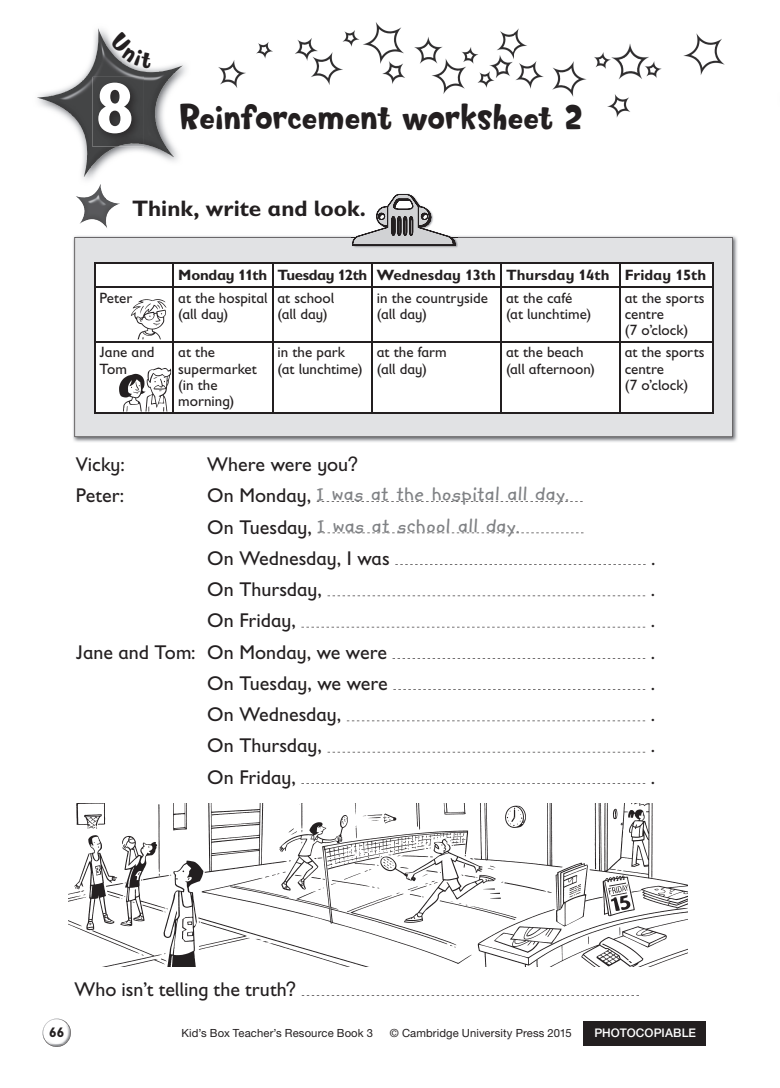
<style>
.page{position:relative;width:780px;height:1088px;background:#fff}
.page>*{position:absolute;margin:0;border:0;box-sizing:border-box;transform-origin:0 0}
.t1{font:700 72.5px "Gill Sans Infant Std";color:#fff}
.t2{font:32.5px "Softie";letter-spacing:-.01em;color:#231f20}
.t3{font:700 22.5px "Gill Sans Infant Std";color:#231f20}
.t4{font:700 21.25px/31.2px "Kidprint MT Std";letter-spacing:.05em;color:#808285}
.t5{font:20px "Gill Sans Infant Std";color:#231f20}
.t6{font:15px/16.2px "Gill Sans Infant Std";color:#231f20}
.t7{font:700 15px "Gill Sans Infant Std";letter-spacing:-.01em;color:#231f20}
.t8{font:700 13.75px "Gill Sans Infant Std";color:#231f20}
.t9{font:500 11.88px "Helvetica Neue LT Std";letter-spacing:.01em;color:#fff}
.t10{font:11.25px "Helvetica Neue LT Std";letter-spacing:.01em;color:#231f20}
.s1{font-family:"Helvetica Neue LT Std"}
.s2{font-family:"Gill Sans Infant Std";font-weight:400;font-size:20px;color:#231f20}
</style>
<div class="page">
<div style="left:583px;top:1020px;width:122px;height:25px;background:#231f20"></div>
<svg style="left:43px;top:1020px;width:28px;height:24px"></svg>
<img style="left:43px;top:1019px;width:21px;height:16px">
<img style="left:48px;top:1029px;width:23px;height:17px">
<img style="left:218px;top:22px;width:507px;height:96px">
<div style="left:504px;top:91px;width:33px;height:32px;background:#fff"></div>
<img style="left:73px;top:236px;width:665px;height:206px">
<div style="left:74px;top:237px;width:658px;height:200px;background:#e1e2e4"></div>
<img style="left:43px;top:28px;width:144px;height:157px">
<img style="left:37px;top:29px;width:61px;height:77px">
<svg style="left:95px;top:263px;width:617px;height:150px"></svg>
<hr style="left:94px;top:262px;width:79px;height:1px;background:#231f20">
<svg style="left:94px;top:263px;width:1px;height:24px"></svg>
<hr style="left:173px;top:262px;width:99px;height:1px;background:#231f20">
<svg style="left:173px;top:263px;width:1px;height:24px"></svg>
<hr style="left:272px;top:262px;width:100px;height:1px;background:#231f20">
<svg style="left:272px;top:263px;width:1px;height:24px"></svg>
<hr style="left:372px;top:262px;width:129px;height:1px;background:#231f20">
<svg style="left:371px;top:263px;width:1px;height:24px"></svg>
<hr style="left:501px;top:262px;width:118px;height:1px;background:#231f20">
<svg style="left:500px;top:263px;width:1px;height:24px"></svg>
<hr style="left:619px;top:262px;width:94px;height:1px;background:#231f20">
<svg style="left:619px;top:263px;width:1px;height:24px"></svg>
<svg style="left:712px;top:263px;width:1px;height:24px"></svg>
<hr style="left:94px;top:287px;width:79px;height:1px;background:#231f20">
<hr style="left:94px;top:288px;width:1px;height:54px;background:#231f20">
<hr style="left:173px;top:287px;width:99px;height:1px;background:#231f20">
<hr style="left:173px;top:288px;width:1px;height:54px;background:#231f20">
<hr style="left:272px;top:287px;width:100px;height:1px;background:#231f20">
<hr style="left:272px;top:288px;width:1px;height:54px;background:#231f20">
<hr style="left:372px;top:287px;width:129px;height:1px;background:#231f20">
<hr style="left:371px;top:288px;width:1px;height:54px;background:#231f20">
<hr style="left:501px;top:287px;width:118px;height:1px;background:#231f20">
<hr style="left:500px;top:288px;width:1px;height:54px;background:#231f20">
<hr style="left:619px;top:287px;width:94px;height:1px;background:#231f20">
<hr style="left:619px;top:288px;width:1px;height:54px;background:#231f20">
<hr style="left:712px;top:288px;width:1px;height:54px;background:#231f20">
<hr style="left:94px;top:342px;width:79px;height:1px;background:#231f20">
<hr style="left:94px;top:343px;width:1px;height:70px;background:#231f20">
<hr style="left:173px;top:342px;width:99px;height:1px;background:#231f20">
<hr style="left:173px;top:343px;width:1px;height:70px;background:#231f20">
<hr style="left:272px;top:342px;width:100px;height:1px;background:#231f20">
<hr style="left:272px;top:343px;width:1px;height:70px;background:#231f20">
<hr style="left:372px;top:342px;width:129px;height:1px;background:#231f20">
<hr style="left:371px;top:343px;width:1px;height:70px;background:#231f20">
<hr style="left:501px;top:342px;width:118px;height:1px;background:#231f20">
<hr style="left:500px;top:343px;width:1px;height:70px;background:#231f20">
<hr style="left:619px;top:342px;width:94px;height:1px;background:#231f20">
<hr style="left:619px;top:343px;width:1px;height:70px;background:#231f20">
<hr style="left:712px;top:343px;width:1px;height:70px;background:#231f20">
<hr style="left:94px;top:413px;width:79px;height:1px;background:#231f20">
<hr style="left:173px;top:413px;width:99px;height:1px;background:#231f20">
<hr style="left:272px;top:413px;width:100px;height:1px;background:#231f20">
<hr style="left:372px;top:413px;width:129px;height:1px;background:#231f20">
<hr style="left:501px;top:413px;width:118px;height:1px;background:#231f20">
<hr style="left:619px;top:413px;width:94px;height:1px;background:#231f20">
<svg style="left:317px;top:501px;width:265px;height:1px"></svg>
<svg style="left:317px;top:532px;width:266px;height:1px"></svg>
<svg style="left:395px;top:564px;width:250px;height:1px"></svg>
<svg style="left:327px;top:595px;width:318px;height:1px"></svg>
<svg style="left:301px;top:627px;width:344px;height:1px"></svg>
<svg style="left:392px;top:658px;width:253px;height:1px"></svg>
<svg style="left:393px;top:689px;width:252px;height:1px"></svg>
<svg style="left:347px;top:720px;width:298px;height:1px"></svg>
<svg style="left:327px;top:752px;width:318px;height:1px"></svg>
<svg style="left:301px;top:783px;width:344px;height:1px"></svg>
<svg style="left:302px;top:995px;width:337px;height:1px"></svg>
<img style="left:69px;top:803px;width:618px;height:163px">
<img style="left:129px;top:298px;width:41px;height:41px">
<img style="left:118px;top:366px;width:53px;height:45px">
<img style="left:352px;top:236px;width:105px;height:12px">
<svg style="left:352px;top:194px;width:103px;height:52px"></svg>
<img style="left:76px;top:185px;width:44px;height:43px">
<img style="left:92px;top:77px;width:52px;height:69px">
<svg style="left:109px;top:32px;width:43px;height:37px"></svg>
<h1 class="t1" style="left:95px;top:65px;width:42px">8</h1>
<h2 class="t2" style="left:179px;top:97px;width:406px">Reinforcement worksheet 2</h2>
<h3 class="t3" style="left:132px;top:195px;width:235px">Think, write and look.</h3>
<p class="t7" style="left:178px;top:266px;width:529px">Monday 11th Tuesday 12th Wednesday 13th Thursday 14th Friday 15th</p>
<p class="t6" style="left:100px;top:289px;width:34px">Peter</p>
<p class="t6" style="left:178px;top:289px;width:91px">at the hospital (all day)</p>
<p class="t6" style="left:277px;top:289px;width:58px">at school (all day)</p>
<p class="t6" style="left:377px;top:289px;width:113px">in the countryside (all day)</p>
<p class="t6" style="left:506px;top:289px;width:87px">at the café (at lunchtime)</p>
<p class="t6" style="left:624px;top:289px;width:81px">at the sports centre<br>(7 o’clock)</p>
<p class="t6" style="left:99px;top:344px;width:56px">Jane and<br>Tom</p>
<p class="t6" style="left:178px;top:344px;width:80px">at the supermarket (in the morning)</p>
<p class="t6" style="left:277px;top:344px;width:87px">in the park (at lunchtime)</p>
<p class="t6" style="left:377px;top:344px;width:71px">at the farm (all day)</p>
<p class="t6" style="left:506px;top:344px;width:91px">at the beach (all afternoon)</p>
<p class="t6" style="left:624px;top:344px;width:81px">at the sports centre<br>(7 o’clock)</p>
<h3 class="t5" style="left:76px;top:453px;width:50px">Vicky:</h3>
<h3 class="t5" style="left:207px;top:453px;width:153px">Where were you<span class="s1">?</span></h3>
<h3 class="t5" style="left:76px;top:484px;width:50px">Peter:</h3>
<h3 class="t4" style="left:207px;top:479px;width:363px"><span class="s2">On Monday,</span> I was at the hospital all day.<br><span class="s2">On Tuesday,</span> I was at school all day.</h3>
<h3 class="t5" style="left:207px;top:547px;width:184px">On Wednesday, I was</h3>
<h3 class="t5" style="left:651px;top:547px;width:6px">.</h3>
<h3 class="t5" style="left:207px;top:578px;width:116px">On Thursday,</h3>
<h3 class="t5" style="left:650px;top:578px;width:6px">.</h3>
<h3 class="t5" style="left:207px;top:609px;width:90px">On Friday,</h3>
<h3 class="t5" style="left:650px;top:609px;width:6px">.</h3>
<h3 class="t5" style="left:76px;top:640px;width:312px">Jane and Tom: On Monday, we were</h3>
<h3 class="t5" style="left:650px;top:640px;width:6px">.</h3>
<h3 class="t5" style="left:207px;top:672px;width:182px">On Tuesday, we were</h3>
<h3 class="t5" style="left:650px;top:672px;width:6px">.</h3>
<h3 class="t5" style="left:207px;top:703px;width:135px">On Wednesday,</h3>
<h3 class="t5" style="left:650px;top:703px;width:6px">.</h3>
<h3 class="t5" style="left:207px;top:734px;width:116px">On Thursday,</h3>
<h3 class="t5" style="left:650px;top:734px;width:6px">.</h3>
<h3 class="t5" style="left:207px;top:765px;width:90px">On Friday,</h3>
<h3 class="t5" style="left:650px;top:765px;width:6px">.</h3>
<h3 class="t5" style="left:74px;top:978px;width:224px">Who isn’t telling the truth<span class="s1">?</span></h3>
<p class="t8" style="left:49px;top:1024px;width:17px">66</p>
<p class="t10" style="left:181px;top:1026px;width:193px">Kid’s Box Teacher’s Resource Book 3</p>
<p class="t10" style="left:390px;top:1026px;width:183px">© Cambridge University Press 2015</p>
<p class="t9" style="left:594px;top:1025px;width:103px">PHOTOCOPIABLE</p>
</div>
